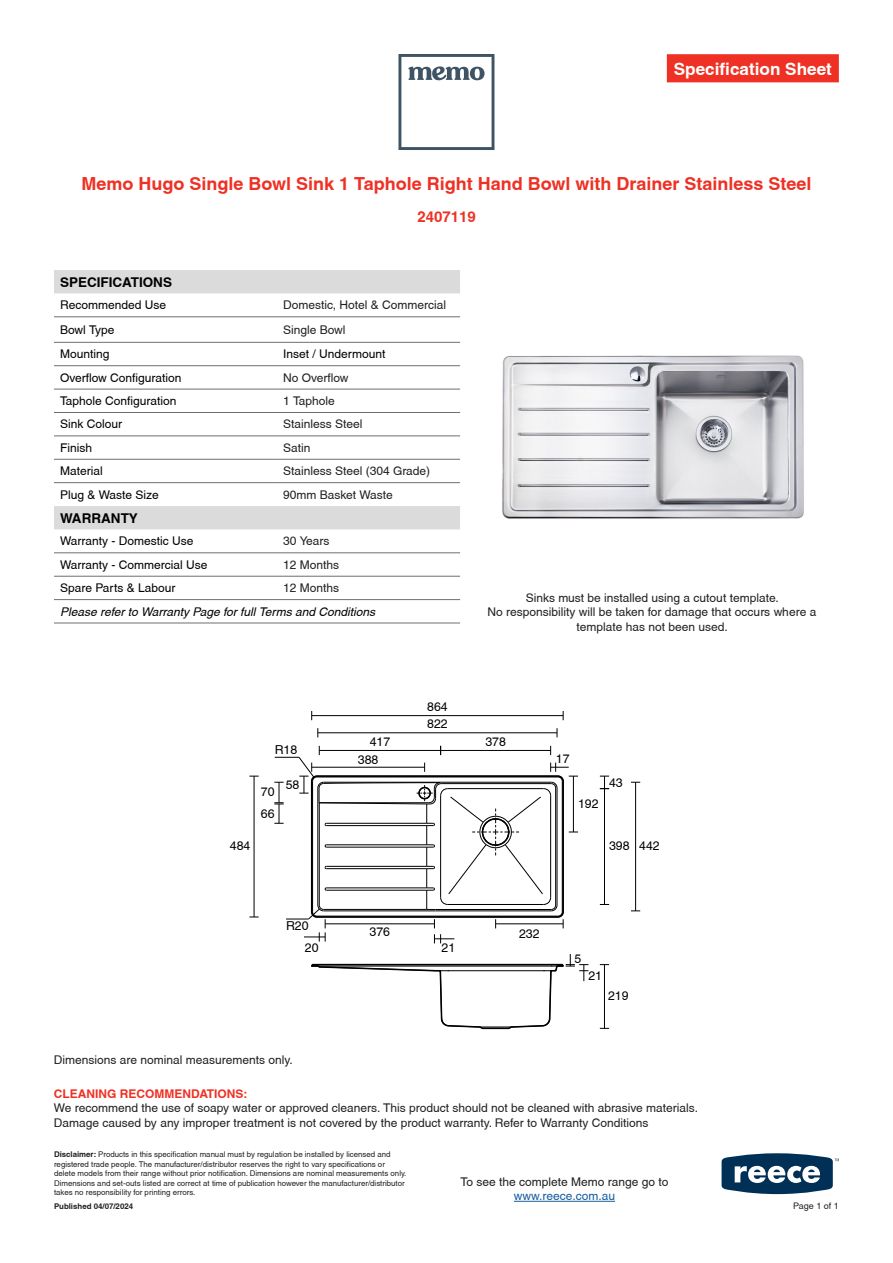
<style>
.page{position:relative;width:893px;height:1263px;background:#fff}
.page>*{position:absolute;margin:0;border:0;box-sizing:border-box;transform-origin:0 0}
.t1{font:700 18px "Helvetica";color:#ee3124}
.t2{font:700 17.1px "Helvetica";color:#fff}
.t3{font:700 15px "Helvetica";color:#ee3124}
.t4{font:700 13.5px "Helvetica";color:#000}
.t5{font:12.3px/17.1px "Helvetica";color:#000}
.t6{font:12px/14.4px "Helvetica";color:#231f20}
.t7{font:12px "Helvetica";color:#000}
.t8{font:italic 12px "Helvetica";color:#000}
.t9{font:700 12px "Helvetica";color:#ee3124}
.t10{font:12px "Helvetica";color:#175d9e}
.t11{font:9px "Helvetica";color:#231f20}
.t12{font:7.8px/9.4px "Helvetica";color:#231f20}
.t13{font:700 7.8px "Helvetica";color:#231f20}
.s1{font-weight:700}
</style>
<div class="page">
<svg style="left:722px;top:1153px;width:117px;height:41px"></svg>
<div style="left:667px;top:54px;width:172px;height:28px;background:#ee3124"></div>
<hr style="left:604px;top:964px;width:1px;height:64px;background:#000">
<hr style="left:312px;top:715px;width:251px;height:1px;background:#000">
<hr style="left:318px;top:732px;width:239px;height:1px;background:#000">
<svg style="left:311px;top:954px;width:277px;height:75px"></svg>
<hr style="left:254px;top:776px;width:1px;height:141px;background:#000">
<hr style="left:635px;top:782px;width:1px;height:129px;background:#000">
<svg style="left:600px;top:776px;width:9px;height:13px"></svg>
<hr style="left:604px;top:789px;width:1px;height:115px;background:#000">
<svg style="left:274px;top:746px;width:304px;height:197px"></svg>
<hr style="left:514px;top:1201px;width:101px;height:1px;background:#175d9e">
<img style="left:502px;top:355px;width:302px;height:164px">
<svg style="left:398px;top:54px;width:96px;height:96px"></svg>
<svg style="left:54px;top:270px;width:406px;height:259px"></svg>
<hr style="left:54px;top:317px;width:223px;height:1px;background:#6d6f73">
<hr style="left:277px;top:317px;width:183px;height:1px;background:#6d6f73">
<hr style="left:54px;top:342px;width:223px;height:1px;background:#6d6f73">
<hr style="left:277px;top:342px;width:183px;height:1px;background:#6d6f73">
<hr style="left:54px;top:365px;width:223px;height:1px;background:#6d6f73">
<hr style="left:277px;top:365px;width:183px;height:1px;background:#6d6f73">
<hr style="left:54px;top:389px;width:223px;height:1px;background:#6d6f73">
<hr style="left:277px;top:389px;width:183px;height:1px;background:#6d6f73">
<hr style="left:54px;top:412px;width:223px;height:1px;background:#6d6f73">
<hr style="left:277px;top:412px;width:183px;height:1px;background:#6d6f73">
<hr style="left:54px;top:436px;width:223px;height:1px;background:#6d6f73">
<hr style="left:277px;top:436px;width:183px;height:1px;background:#6d6f73">
<hr style="left:54px;top:459px;width:223px;height:1px;background:#6d6f73">
<hr style="left:277px;top:459px;width:183px;height:1px;background:#6d6f73">
<hr style="left:54px;top:482px;width:223px;height:1px;background:#6d6f73">
<hr style="left:277px;top:482px;width:183px;height:1px;background:#6d6f73">
<hr style="left:54px;top:553px;width:223px;height:1px;background:#6d6f73">
<hr style="left:277px;top:553px;width:183px;height:1px;background:#6d6f73">
<hr style="left:54px;top:576px;width:223px;height:1px;background:#6d6f73">
<hr style="left:277px;top:576px;width:183px;height:1px;background:#6d6f73">
<hr style="left:54px;top:599px;width:223px;height:1px;background:#6d6f73">
<hr style="left:277px;top:599px;width:183px;height:1px;background:#6d6f73">
<hr style="left:54px;top:623px;width:223px;height:1px;background:#6d6f73">
<hr style="left:277px;top:623px;width:183px;height:1px;background:#6d6f73">
<h2 class="t2" style="left:674px;top:59px;width:160px">Specification Sheet</h2>
<h1 class="t1" style="left:81px;top:173px;width:732px">Memo Hugo Single Bowl Sink 1 Taphole Right Hand Bowl with Drainer Stainless Steel</h1>
<p class="t3" style="left:417px;top:207px;width:60px">2407119</p>
<p class="t4" style="left:60px;top:274px;width:114px">SPECIFICATIONS</p>
<p class="t7" style="left:60px;top:298px;width:108px">Recommended Use</p>
<p class="t6" style="left:283px;top:298px;width:165px">Domestic, Hotel &amp; Commercial</p>
<p class="t7" style="left:60px;top:323px;width:56px">Bowl Type</p>
<p class="t6" style="left:283px;top:322px;width:64px">Single Bowl</p>
<p class="t7" style="left:60px;top:347px;width:51px">Mounting</p>
<p class="t7" style="left:283px;top:347px;width:104px">Inset / Undermount</p>
<p class="t7" style="left:60px;top:371px;width:123px">Overflow Configuration</p>
<p class="t6" style="left:283px;top:370px;width:67px">No Overflow</p>
<p class="t7" style="left:60px;top:394px;width:118px">Taphole Configuration</p>
<p class="t6" style="left:283px;top:394px;width:53px">1 Taphole</p>
<p class="t7" style="left:60px;top:417px;width:64px">Sink Colour</p>
<p class="t6" style="left:283px;top:417px;width:81px">Stainless Steel</p>
<p class="t7" style="left:60px;top:441px;width:34px">Finish</p>
<p class="t6" style="left:283px;top:440px;width:29px">Satin</p>
<p class="t7" style="left:60px;top:464px;width:44px">Material</p>
<p class="t6" style="left:283px;top:464px;width:149px">Stainless Steel (304 Grade)</p>
<p class="t7" style="left:60px;top:487px;width:100px">Plug &amp; Waste Size</p>
<p class="t6" style="left:283px;top:487px;width:111px">90mm Basket Waste</p>
<p class="t4" style="left:60px;top:510px;width:79px">WARRANTY</p>
<p class="t7" style="left:60px;top:534px;width:135px">Warranty - Domestic Use</p>
<p class="t6" style="left:283px;top:534px;width:48px">30 Years</p>
<p class="t7" style="left:60px;top:558px;width:149px">Warranty - Commercial Use</p>
<p class="t6" style="left:283px;top:557px;width:58px">12 Months</p>
<p class="t7" style="left:60px;top:581px;width:117px">Spare Parts &amp; Labour</p>
<p class="t6" style="left:283px;top:581px;width:58px">12 Months</p>
<p class="t8" style="left:60px;top:604px;width:317px">Please refer to Warranty Page for full Terms and Conditions</p>
<p class="t6" style="left:487px;top:590px;width:330px;text-align:center">Sinks must be installed using a cutout template.<br>No responsibility will be taken for damage that occurs where a template has not been used.</p>
<p class="t5" style="left:427px;top:698px;width:22px">864<br>822</p>
<p class="t5" style="left:275px;top:741px;width:24px">R18</p>
<p class="t5" style="left:261px;top:783px;width:15px">70</p>
<p class="t5" style="left:261px;top:805px;width:15px">66</p>
<p class="t5" style="left:286px;top:776px;width:15px">58</p>
<p class="t5" style="left:370px;top:733px;width:22px">417</p>
<p class="t5" style="left:485px;top:733px;width:22px">378</p>
<p class="t5" style="left:358px;top:751px;width:22px">388</p>
<p class="t5" style="left:556px;top:750px;width:15px">17</p>
<p class="t5" style="left:578px;top:795px;width:22px">192</p>
<p class="t5" style="left:609px;top:774px;width:15px">43</p>
<p class="t5" style="left:230px;top:837px;width:22px">484</p>
<p class="t5" style="left:609px;top:837px;width:52px">398 442</p>
<p class="t5" style="left:286px;top:917px;width:24px">R20</p>
<p class="t5" style="left:369px;top:923px;width:22px">376</p>
<p class="t5" style="left:305px;top:939px;width:15px">20</p>
<p class="t5" style="left:442px;top:939px;width:15px">21</p>
<p class="t6" style="left:54px;top:1053px;width:240px">Dimensions are nominal measurements only.</p>
<p class="t5" style="left:519px;top:925px;width:22px">232</p>
<p class="t5" style="left:574px;top:950px;width:8px">5</p>
<p class="t5" style="left:588px;top:967px;width:15px">21</p>
<p class="t5" style="left:608px;top:987px;width:22px">219</p>
<p class="t9" style="left:54px;top:1086px;width:195px">CLEANING RECOMMENDATIONS:</p>
<p class="t6" style="left:54px;top:1101px;width:646px">We recommend the use of soapy water or approved cleaners. This product should not be cleaned with abrasive materials.<br>Damage caused by any improper treatment is not covered by the product warranty. Refer to Warranty Conditions</p>
<p class="t12" style="left:54px;top:1150px;width:354px"><span class="s1">Disclaimer:</span> Products in this specification manual must by regulation be installed by licensed and registered trade people. The manufacturer/distributor reserves the right to vary specifications or delete models from their range without prior notification. Dimensions are nominal measurements only.<br>Dimensions and set-outs listed are correct at time of publication however the manufacturer/distributor takes no responsibility for printing errors.</p>
<p class="t13" style="left:54px;top:1201px;width:81px">Published 04/07/2024</p>
<p class="t6" style="left:461px;top:1174px;width:209px">To see the complete Memo range go to</p>
<p class="t10" style="left:514px;top:1189px;width:103px">www.reece.com.au</p>
<p class="t11" style="left:793px;top:1200px;width:47px">Page 1 of 1</p>
</div>
